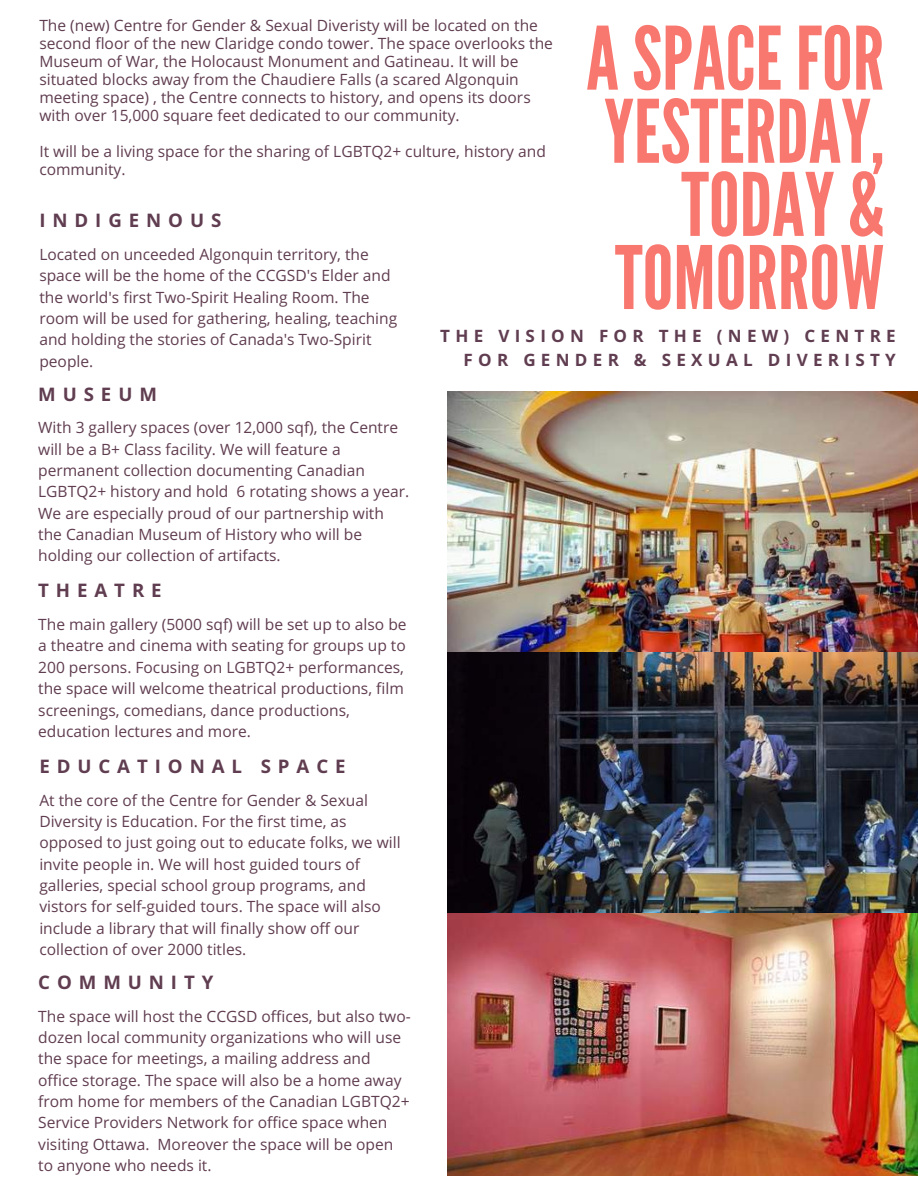
<style>
.page{position:relative;width:918px;height:1188px;background:#fff}
.page>*{position:absolute;margin:0;border:0;box-sizing:border-box;transform-origin:0 0}
.t1{font:87.15px/73.2px "League Gothic";color:#f87870;text-align:right}
.t2{font:700 18.75px "Open Sans";letter-spacing:.37em;color:#603d50}
.t3{font:700 17.1px/23.7px "Open Sans";letter-spacing:.31em;color:#603d50;text-align:right}
.t4{font:15.6px/21.3px "Open Sans";color:#603d50}
</style>
<div class="page">
<img style="left:448px;top:392px;width:470px;height:784px">
<p class="t4" style="left:39px;top:16px;width:515px;line-height:18px">The (new) Centre for Gender &amp; Sexual Diveristy will be located on the second floor of the new Claridge condo tower. The space overlooks the Museum of War, the Holocaust Monument and Gatineau. It will be situated blocks away from the Chaudiere Falls (a scared Algonquin meeting space) , the Centre connects to history, and opens its doors with over 15,000 square feet dedicated to our community.</p>
<p class="t4" style="left:39px;top:142px;width:508px;line-height:18px">It will be a living space for the sharing of LGBTQ2+ culture, history and community.</p>
<p class="t2" style="left:39px;top:207px;width:183px">INDIGENOUS</p>
<p class="t4" style="left:39px;top:243px;width:359px">Located on unceeded Algonquin territory, the space will be the home of the CCGSD's Elder and the world's first Two-Spirit Healing Room. The room will be used for gathering, healing, teaching and holding the stories of Canada's Two-Spirit people.</p>
<h1 class="t1" style="left:586px;top:24px;width:300px">ASPACE FOR<br>YESTERDAY,<br>TODAY &amp;<br>TOMORROW</h1>
<p class="t3" style="left:440px;top:324px;width:457px">THE VISION FOR THE (NEW) CENTRE<br>FOR GENDER &amp; SEXUAL DIVERISTY</p>
<p class="t2" style="left:38px;top:380px;width:120px">MUSEUM</p>
<p class="t4" style="left:38px;top:416px;width:373px">With 3 gallery spaces (over 12,000 sqf), the Centre will be a B+ Class facility. We will feature a permanent collection documenting Canadian LGBTQ2+ history and hold 6 rotating shows a year.<br>We are especially proud of our partnership with the Canadian Museum of History who will be holding our collection of artifacts.</p>
<p class="t2" style="left:38px;top:577px;width:125px">THEATRE</p>
<p class="t4" style="left:38px;top:613px;width:370px">The main gallery (5000 sqf) will be set up to also be a theatre and cinema with seating for groups up to 200 persons. Focusing on LGBTQ2+ performances, the space will welcome theatrical productions, film screenings, comedians, dance productions, education lectures and more.</p>
<p class="t2" style="left:39px;top:753px;width:308px">EDUCATIONAL SPACE</p>
<p class="t4" style="left:39px;top:789px;width:363px">At the core of the Centre for Gender &amp; Sexual Diversity is Education. For the first time, as opposed to just going out to educate folks, we will invite people in. We will host guided tours of galleries, special school group programs, and vistors for self-guided tours. The space will also include a library that will finally show off our collection of over 2000 titles.</p>
<p class="t2" style="left:38px;top:969px;width:177px">COMMUNITY</p>
<p class="t4" style="left:38px;top:1005px;width:374px">The space will host the CCGSD offices, but also two&shy;dozen local community organizations who will use the space for meetings, a mailing address and office storage. The space will also be a home away from home for members of the Canadian LGBTQ2+ Service Providers Network for office space when visiting Ottawa. Moreover the space will be open to anyone who needs it.</p>
</div>
